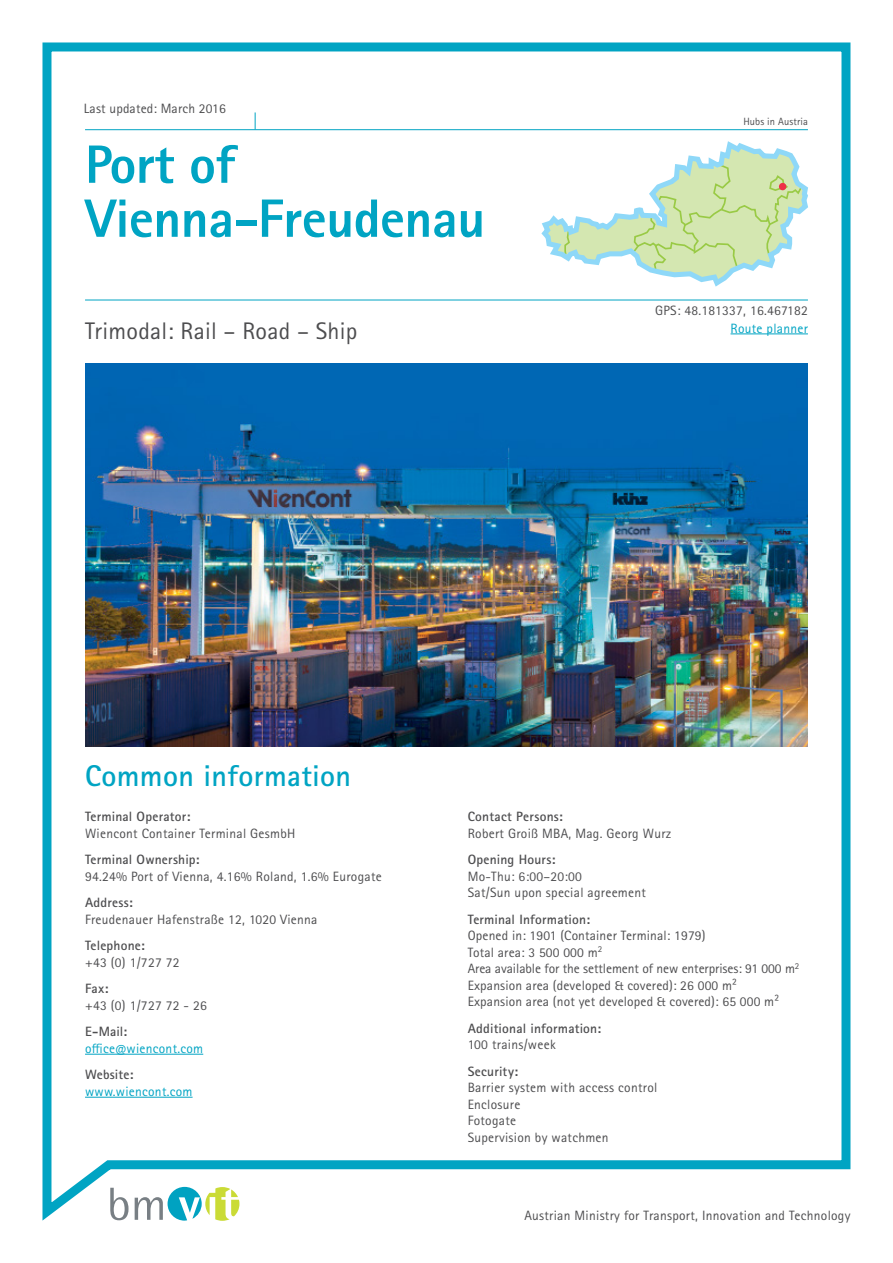
<style>
.page{position:relative;width:893px;height:1263px;background:#fff}
.page>*{position:absolute;margin:0;border:0;box-sizing:border-box;transform-origin:0 0}
.t1{font:800 54px/54px "Rotis Sans Serif Pro";letter-spacing:-.01em;color:#00a4c3}
.t2{font:700 30px "Rotis Sans Serif Pro";letter-spacing:.01em;color:#00a4c3}
.t3{font:24px "Rotis Sans Serif Pro";letter-spacing:.01em;color:#4d4d4f}
.t4{font:13.5px/16.5px "Rotis Sans Serif Pro";letter-spacing:.02em;color:#4d4d4f}
.t5{font:700 13.5px "Rotis Sans Serif Pro";letter-spacing:.015em;color:#4d4d4f}
.t6{font:13.5px "Rotis Sans Serif Pro";letter-spacing:.02em;color:#00a4c3}
.t7{font:10.5px "Rotis Sans Serif Pro";letter-spacing:.01em;color:#4d4d4f}
</style>
<div class="page">
<img style="left:42px;top:42px;width:809px;height:1179px">
<hr style="left:85px;top:300px;width:723px;height:1px;background:#00a4c3">
<hr style="left:85px;top:129px;width:723px;height:1px;background:#00a4c3">
<svg style="left:255px;top:112px;width:1px;height:17px"></svg>
<hr style="left:85px;top:1054px;width:118px;height:1px;background:#00a4c3">
<hr style="left:85px;top:1097px;width:108px;height:1px;background:#00a4c3">
<hr style="left:730px;top:334px;width:78px;height:1px;background:#00a4c3">
<svg style="left:541px;top:141px;width:267px;height:144px"></svg>
<div style="left:779px;top:183px;width:7px;height:7px;background:#ee3048;border-radius:50%"></div>
<svg style="left:110px;top:1188px;width:19px;height:32px"></svg>
<svg style="left:135px;top:1187px;width:104px;height:34px"></svg>
<p class="t4" style="left:84px;top:100px;width:143px">Last updated: March 2016</p>
<h1 class="t1" style="left:85px;top:137px;width:402px">Port of<br>Vienna-Freudenau</h1>
<h3 class="t3" style="left:85px;top:316px;width:274px">Trimodal: Rail – Road – Ship</h3>
<h2 class="t2" style="left:85px;top:756px;width:268px">Common information</h2>
<p class="t7" style="left:743px;top:115px;width:66px">Hubs in Austria</p>
<p class="t4" style="left:655px;top:303px;width:154px">GPS: 48.181337, 16.467182</p>
<p class="t6" style="left:730px;top:320px;width:79px">Route planner</p>
<p class="t5" style="left:85px;top:808px;width:107px">Terminal Operator:</p>
<p class="t4" style="left:85px;top:825px;width:212px">Wiencont Container Terminal GesmbH</p>
<p class="t5" style="left:85px;top:851px;width:116px">Terminal Ownership:</p>
<p class="t4" style="left:85px;top:868px;width:298px">94.24% Port of Vienna, 4.16% Roland, 1.6% Eurogate</p>
<p class="t5" style="left:85px;top:894px;width:49px">Address:</p>
<p class="t4" style="left:85px;top:911px;width:234px">Freudenauer Hafenstraße 12, 1020 Vienna</p>
<p class="t5" style="left:85px;top:937px;width:61px">Telephone:</p>
<p class="t4" style="left:85px;top:954px;width:96px">+43 (0) 1/727 72</p>
<p class="t5" style="left:85px;top:980px;width:25px">Fax:</p>
<p class="t4" style="left:85px;top:997px;width:123px">+43 (0) 1/727 72 - 26</p>
<p class="t5" style="left:85px;top:1023px;width:44px">E-Mail:</p>
<p class="t6" style="left:85px;top:1040px;width:120px">office@wiencont.com</p>
<p class="t5" style="left:85px;top:1066px;width:50px">Website:</p>
<p class="t6" style="left:85px;top:1083px;width:109px">www.wiencont.com</p>
<p class="t5" style="left:468px;top:808px;width:97px">Contact Persons:</p>
<p class="t4" style="left:468px;top:825px;width:205px">Robert Groiß MBA, Mag. Georg Wurz</p>
<p class="t5" style="left:468px;top:851px;width:89px">Opening Hours:</p>
<p class="t4" style="left:468px;top:868px;width:180px">Mo-Thu: 6:00–20:00<br>Sat/Sun upon special agreement</p>
<p class="t5" style="left:468px;top:911px;width:124px">Terminal Information:</p>
<p class="t4" style="left:468px;top:927px;width:333px">Opened in: 1901 (Container Terminal: 1979)<br>Total area: 3 500 000 m<sup>2<br></sup>Area available for the settlement of new enterprises: 91 000 m<sup>2<br></sup>Expansion area (developed &amp; covered): 26 000 m²<br>Expansion area (not yet developed &amp; covered): 65 000 m²</p>
<p class="t5" style="left:468px;top:1020px;width:135px">Additional information:</p>
<p class="t4" style="left:468px;top:1036px;width:90px">100 trains/week</p>
<p class="t5" style="left:468px;top:1063px;width:52px">Security:</p>
<p class="t4" style="left:468px;top:1079px;width:191px">Barrier system with access control<br>Enclosure<br>Fotogate<br>Supervision by watchmen</p>
<p class="t4" style="left:524px;top:1207px;width:328px">Austrian Ministry for Transport, Innovation and Technology</p>
</div>
